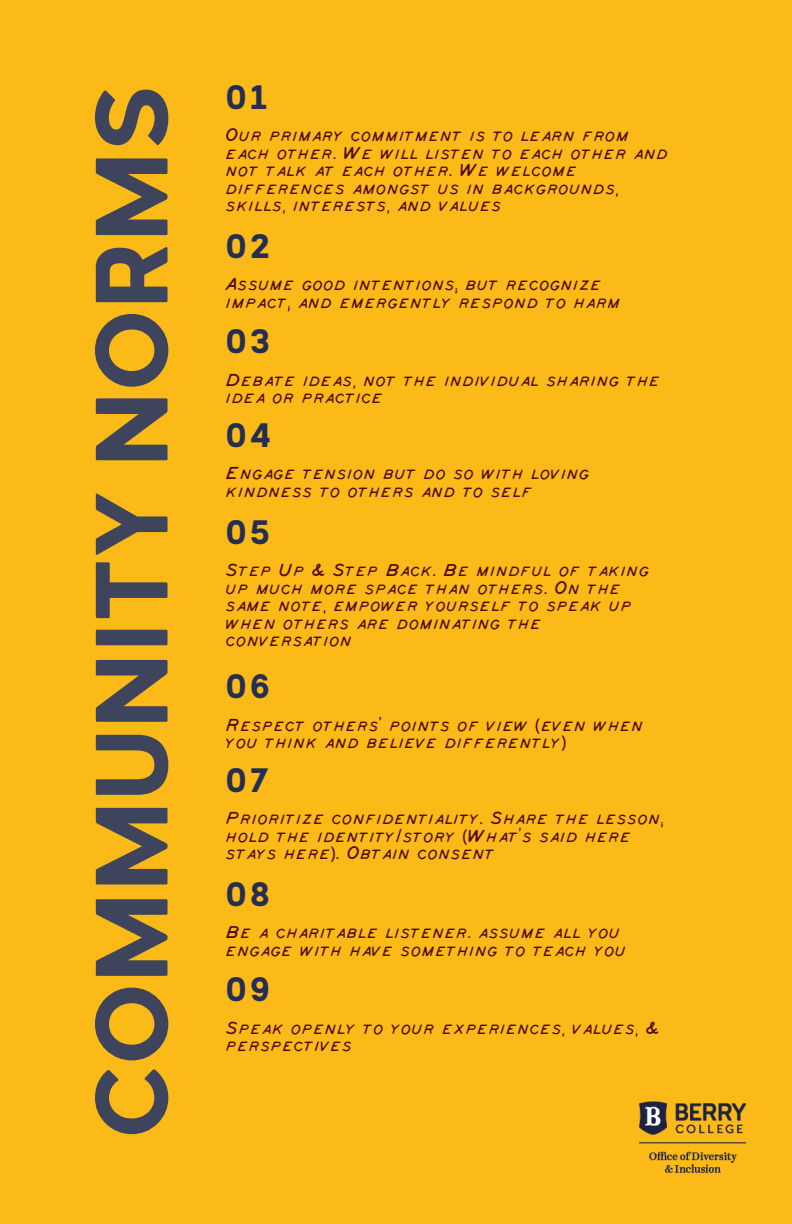
<style>
.page{position:relative;width:792px;height:1224px;background:#fbba18}
.page>*{position:absolute;margin:0;border:0;box-sizing:border-box;transform-origin:0 0}
.t1{font:700 102.5px "Woodford Bourne PRO";color:#3d445c}
.t2{font:700 33.8px "Woodford Bourne PRO";letter-spacing:.08em;color:#242d54}
.t3{font:italic 17.4px/17.4px "Tate";letter-spacing:.01em;color:#510c0d}
.s1{font-family:"Noto Sans";font-style:normal}
</style>
<div class="page">
<img style="left:639px;top:1102px;width:108px;height:71px">
<h1 class="t1" style="left:89px;top:1139px;width:1055px;rotate:-90deg">COMMUNITY NORMS</h1>
<h2 class="t2" style="left:226px;top:83px;width:44px">01</h2>
<p class="t3" style="left:226px;top:128px;width:444px">Our primary commitment is to learn from each other. We will listen to each other and not talk at each other. We welcome differences amongst us in backgrounds, skills, interests, and values</p>
<h2 class="t2" style="left:226px;top:232px;width:46px">02</h2>
<p class="t3" style="left:226px;top:277px;width:397px">Assume good intentions; but recognize impact; and emergently respond to harm</p>
<h2 class="t2" style="left:226px;top:327px;width:46px">03</h2>
<p class="t3" style="left:226px;top:372px;width:436px">Debate ideas, not the individual sharing the idea or practice</p>
<h2 class="t2" style="left:226px;top:421px;width:47px">04</h2>
<p class="t3" style="left:226px;top:466px;width:365px">Engage tension but do so with loving kindness to others and to self</p>
<h2 class="t2" style="left:226px;top:518px;width:46px">05</h2>
<p class="t3" style="left:226px;top:563px;width:425px">Step Up &amp; Step Back. Be mindful of taking up much more space than others. On the same note, empower yourself to speak up when others are dominating the conversation</p>
<h2 class="t2" style="left:226px;top:672px;width:46px">06</h2>
<p class="t3" style="left:226px;top:717px;width:419px">Respect others’ points of view <span class="s1">(</span>even when you think and believe differently<span class="s1">)</span></p>
<h2 class="t2" style="left:226px;top:766px;width:45px">07</h2>
<p class="t3" style="left:226px;top:811px;width:440px">Prioritize confidentiality. Share the lesson; hold the identity/story <span class="s1">(</span>What’s said here stays here<span class="s1">)</span>. Obtain consent</p>
<h2 class="t2" style="left:226px;top:880px;width:46px">08</h2>
<p class="t3" style="left:226px;top:925px;width:402px">Be a charitable listener. assume all you engage with have something to teach you</p>
<h2 class="t2" style="left:226px;top:976px;width:46px">09</h2>
<p class="t3" style="left:226px;top:1020px;width:435px">Speak openly to your experiences, values, &amp; perspectives</p>
</div>
